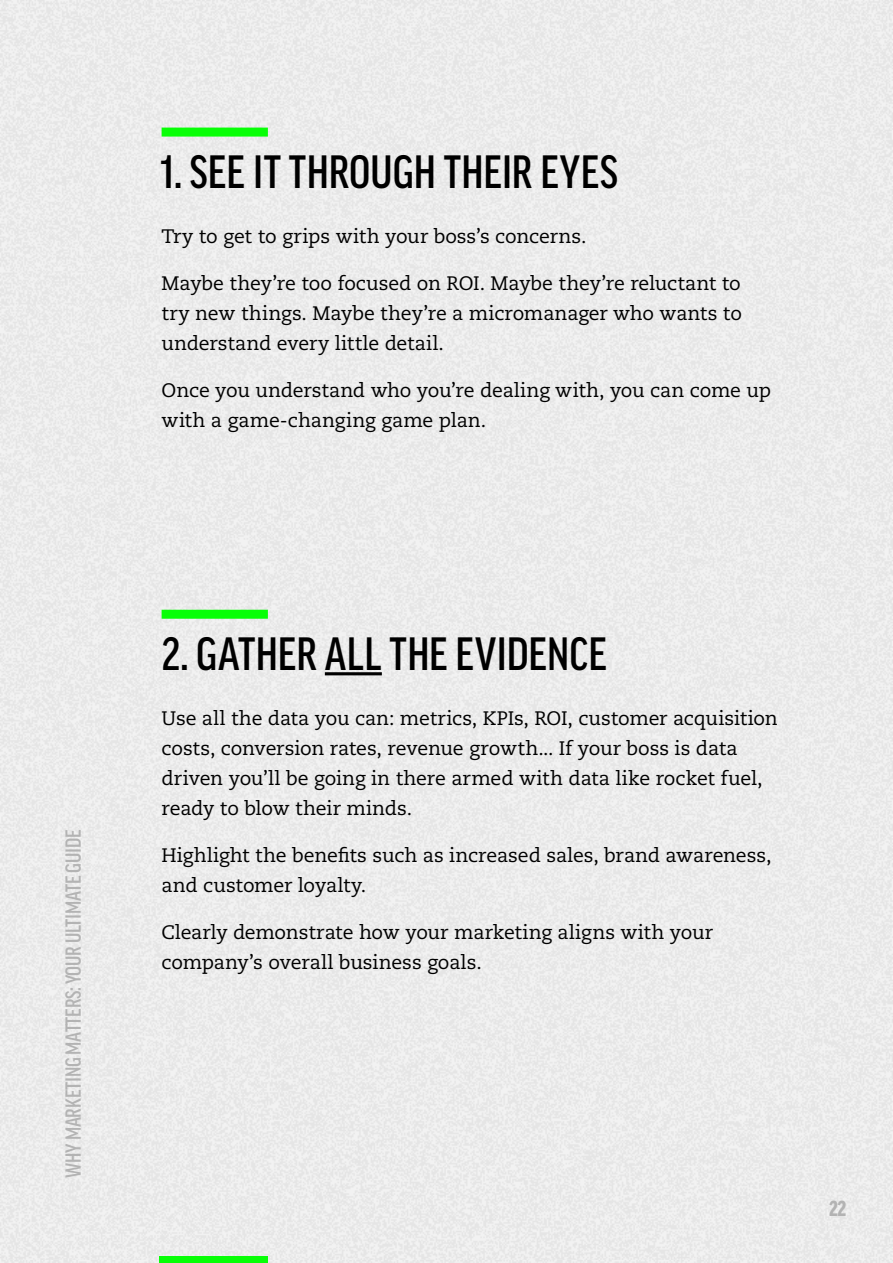
<style>
.page{position:relative;width:893px;height:1263px;background:#fff}
.page>*{position:absolute;margin:0;border:0;box-sizing:border-box;transform-origin:0 0}
.t1{font:500 condensed 45px "Good Pro";letter-spacing:.005em;color:#000}
.t2{font:500 condensed 21px "Good Pro";letter-spacing:-.01em;color:#b3b3b3}
.t3{font:900 condensed 21px "Good Pro";color:#b3b3b3}
.t4{font:19.5px/30px "Caecilia LT Pro 55 Roman";letter-spacing:-.005em;color:#000}
</style>
<div class="page">
<div style="left:0;top:0;width:893px;height:1260px;background:#ebebeb"></div>
<hr style="left:0;top:1260px;width:893px;height:3px;background:#ebebeb">
<div style="left:159px;top:1256px;width:109px;height:7px;background:#08ff07"></div>
<div style="left:162px;top:128px;width:106px;height:9px;background:#08ff07"></div>
<div style="left:162px;top:610px;width:106px;height:9px;background:#08ff07"></div>
<hr style="left:325px;top:672px;width:57px;height:3px;background:#000">
<h1 class="t1" style="left:162px;top:146px;width:458px">1. SEE IT THROUGH THEIR EYES</h1>
<p class="t4" style="left:162px;top:221px;width:426px">Try to get to grips with your boss’s concerns.</p>
<p class="t4" style="left:162px;top:268px;width:582px;text-align:justify">Maybe they’re too focused on ROI. Maybe they’re reluctant to try new things. Maybe they’re a micromanager who wants to understand every little detail.</p>
<p class="t4" style="left:162px;top:375px;width:611px">Once you understand who you’re dealing with, you can come up with a game-changing game plan.</p>
<p class="t2" style="left:62px;top:1178px;width:350px;rotate:-90deg">WHY MARKETING MATTERS: YOUR ULTIMATE GUIDE</p>
<h1 class="t1" style="left:162px;top:628px;width:447px">2. GATHER ALL THE EVIDENCE</h1>
<p class="t4" style="left:162px;top:703px;width:618px">Use all the data you can: metrics, KPIs, ROI, customer acquisition costs, conversion rates, revenue growth... If your boss is data driven you’ll be going in there armed with data like rocket fuel, ready to blow their minds.</p>
<p class="t4" style="left:162px;top:840px;width:611px">Highlight the benefits such as increased sales, brand awareness, and customer loyalty.</p>
<p class="t4" style="left:162px;top:917px;width:553px">Clearly demonstrate how your marketing aligns with your company’s overall business goals.</p>
<p class="t3" style="left:829px;top:1197px;width:19px">22</p>
</div>
